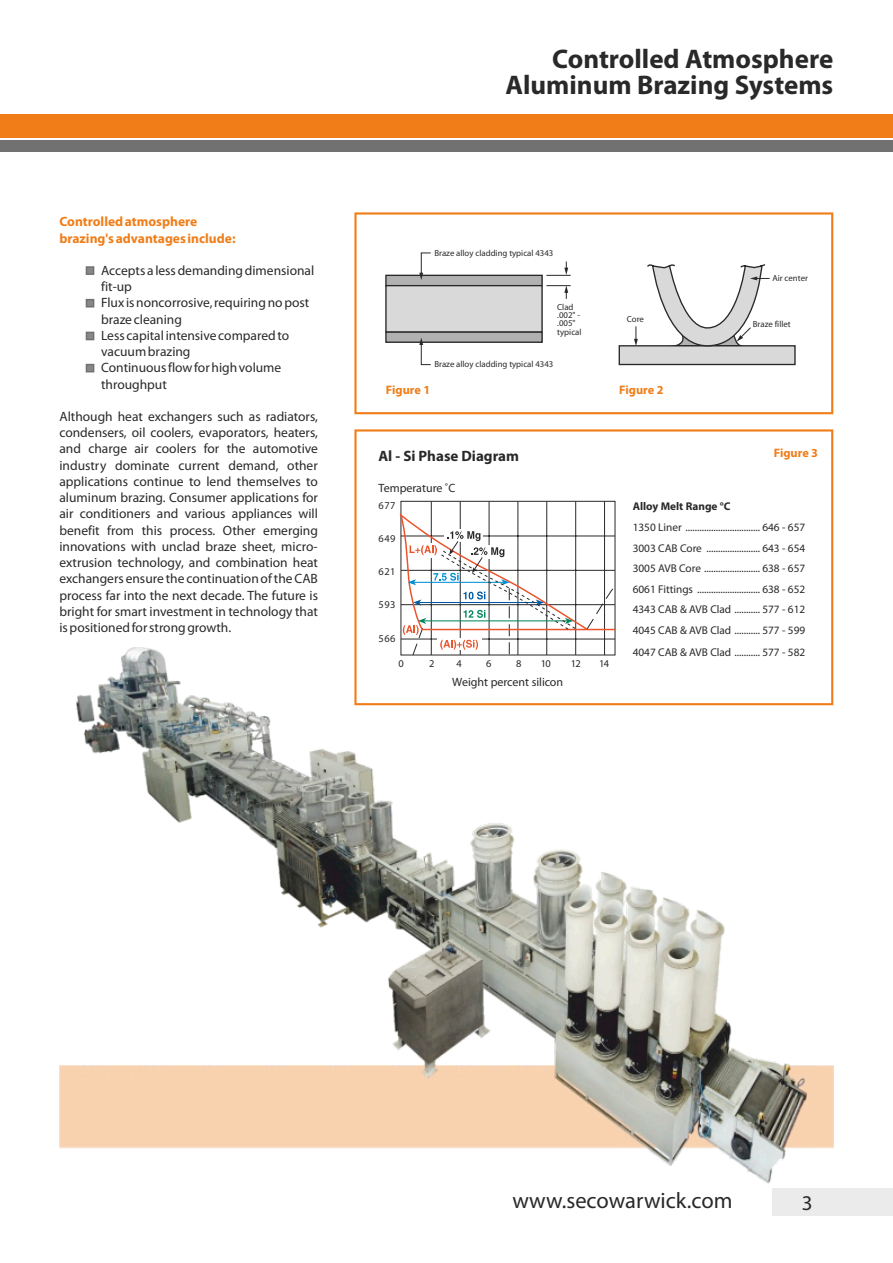
<style>
.page{position:relative;width:893px;height:1263px;background:#fff}
.page>*{position:absolute;margin:0;border:0;box-sizing:border-box;transform-origin:0 0}
.t1{font:700 27px/26.4px "Myriad Pro";color:#292929;text-align:right}
.t2{font:22.5px "Myriad Pro";color:#292929}
.t3{font:21px "Myriad Pro";color:#292929}
.t4{font:700 15px "Myriad Pro";color:#292929}
.t5{font:13.5px/16.2px "Myriad Pro";color:#292929}
.t6{font:700 13.5px/16.8px "Myriad Pro";color:#f07d18}
.t7{font:700 12.3px "Myriad Pro";color:#f07d18}
.t8{font:12px "Myriad Pro";color:#292929}
.t9{font:11.25px/20.9px "Myriad Pro";color:#292929;text-align:justify}
.t10{font:700 11.25px "Myriad Pro";color:#292929}
.t11{font:10.35px "Myriad Pro";letter-spacing:.05em;color:#292929}
.t12{font:8.85px/8.2px "Myriad Pro";color:#292929}
</style>
<div class="page">
<img style="left:59px;top:648px;width:774px;height:535px">
<div style="left:773px;top:1188px;width:120px;height:28px;background:#ebebeb"></div>
<div style="left:0;top:114px;width:893px;height:24px;background:#f07d18"></div>
<div style="left:0;top:140px;width:893px;height:12px;background:#717171"></div>
<svg style="left:85px;top:266px;width:10px;height:9px"></svg>
<svg style="left:85px;top:298px;width:10px;height:10px"></svg>
<svg style="left:85px;top:331px;width:10px;height:10px"></svg>
<svg style="left:85px;top:363px;width:10px;height:10px"></svg>
<svg style="left:354px;top:212px;width:479px;height:202px"></svg>
<svg style="left:354px;top:429px;width:479px;height:276px"></svg>
<div style="left:401px;top:501px;width:214px;height:154px;background:#fff"></div>
<hr style="left:431px;top:501px;width:1px;height:154px;background:#292929">
<hr style="left:460px;top:501px;width:1px;height:154px;background:#292929">
<hr style="left:489px;top:501px;width:1px;height:154px;background:#292929">
<hr style="left:518px;top:501px;width:1px;height:154px;background:#292929">
<hr style="left:546px;top:501px;width:1px;height:154px;background:#292929">
<hr style="left:575px;top:501px;width:1px;height:154px;background:#292929">
<hr style="left:604px;top:501px;width:1px;height:154px;background:#292929">
<svg style="left:398px;top:511px;width:219px;height:145px"></svg>
<div style="left:386px;top:275px;width:156px;height:11px;background:#b1b1b1"></div>
<div style="left:385px;top:275px;width:158px;height:11px;border:1px solid #292929"></div>
<div style="left:386px;top:332px;width:156px;height:10px;background:#b1b1b1"></div>
<div style="left:385px;top:331px;width:158px;height:12px;border:1px solid #292929"></div>
<div style="left:386px;top:286px;width:156px;height:46px;background:#d9d9d9"></div>
<div style="left:385px;top:285px;width:158px;height:48px;border:1px solid #292929"></div>
<svg style="left:419px;top:252px;width:12px;height:28px"></svg>
<svg style="left:419px;top:338px;width:12px;height:27px"></svg>
<svg style="left:546px;top:261px;width:25px;height:15px"></svg>
<svg style="left:546px;top:285px;width:25px;height:14px"></svg>
<div style="left:619px;top:346px;width:176px;height:18px;background:#d9d9d9"></div>
<div style="left:619px;top:345px;width:177px;height:20px;border:1px solid #292929"></div>
<svg style="left:634px;top:326px;width:4px;height:20px"></svg>
<svg style="left:646px;top:263px;width:124px;height:84px"></svg>
<p class="t6" style="left:59px;top:214px;width:178px">Controlled atmosphere brazing's advantages include:</p>
<p class="t5" style="left:101px;top:263px;width:215px">Accepts a less demanding dimensional fit-up<br>Flux is noncorrosive, requiring no post braze cleaning<br>Less capital intensive compared to vacuum brazing<br>Continuous flow for high volume throughput</p>
<p class="t5" style="left:59px;top:410px;width:260px;text-align:justify">Although heat exchangers such as radiators, condensers, oil coolers, evaporators, heaters, and charge air coolers for the automotive industry dominate current demand, other applications continue to lend themselves to aluminum brazing. Consumer applications for air conditioners and various appliances will benefit from this process. Other emerging innovations with unclad braze sheet, micro&shy;extrusion technology, and combination heat exchangers ensure the continuation of the CAB process far into the next decade. The future is bright for smart investment in technology that is positioned for strong growth.</p>
<h1 class="t1" style="left:505px;top:48px;width:329px">Controlled Atmosphere<br>Aluminum Brazing Systems</h1>
<p class="t12" style="left:434px;top:249px;width:121px">Braze alloy cladding typical 4343</p>
<p class="t12" style="left:557px;top:303px;width:26px">Clad .002" - .005" typical</p>
<p class="t12" style="left:434px;top:361px;width:121px">Braze alloy cladding typical 4343</p>
<p class="t12" style="left:627px;top:316px;width:19px">Core</p>
<p class="t7" style="left:386px;top:385px;width:46px">Figure 1</p>
<p class="t7" style="left:619px;top:385px;width:46px">Figure 2</p>
<p class="t4" style="left:379px;top:450px;width:142px">Al - Si Phase Diagram</p>
<p class="t8" style="left:379px;top:483px;width:78px">Temperature ˚C</p>
<p class="t12" style="left:772px;top:274px;width:37px">Air center</p>
<p class="t12" style="left:753px;top:321px;width:39px">Braze fillet</p>
<p class="t7" style="left:774px;top:447px;width:46px">Figure 3</p>
<p class="t11" style="left:379px;top:501px;width:19px">677</p>
<p class="t11" style="left:379px;top:534px;width:19px">649</p>
<p class="t11" style="left:379px;top:567px;width:19px">621</p>
<p class="t11" style="left:379px;top:601px;width:19px">593</p>
<p class="t11" style="left:379px;top:634px;width:19px">566</p>
<p class="t11" style="left:399px;top:660px;width:7px">0</p>
<p class="t11" style="left:429px;top:660px;width:7px">2</p>
<p class="t11" style="left:456px;top:660px;width:7px">4</p>
<p class="t11" style="left:486px;top:660px;width:7px">6</p>
<p class="t11" style="left:516px;top:660px;width:7px">8</p>
<p class="t11" style="left:541px;top:660px;width:12px">10</p>
<p class="t11" style="left:571px;top:660px;width:12px">12</p>
<p class="t11" style="left:599px;top:660px;width:12px">14</p>
<p class="t8" style="left:452px;top:677px;width:112px">Weight percent silicon</p>
<p class="t10" style="left:633px;top:502px;width:99px">Alloy Melt Range °C</p>
<p class="t9" style="left:633px;top:518px;width:174px">1350 Liner ................................ 646 - 657<br>3003 CAB Core ....................... 643 - 654<br>3005 AVB Core ........................ 638 - 657<br>6061 Fittings ........................... 638 - 652<br>4343 CAB &amp; AVB Clad ........... 577 - 612<br>4045 CAB &amp; AVB Clad ........... 577 - 599<br>4047 CAB &amp; AVB Clad ........... 577 - 582</p>
<h2 class="t2" style="left:512px;top:1191px;width:222px">www.secowarwick.com</h2>
<h3 class="t3" style="left:802px;top:1194px;width:12px">3</h3>
</div>
